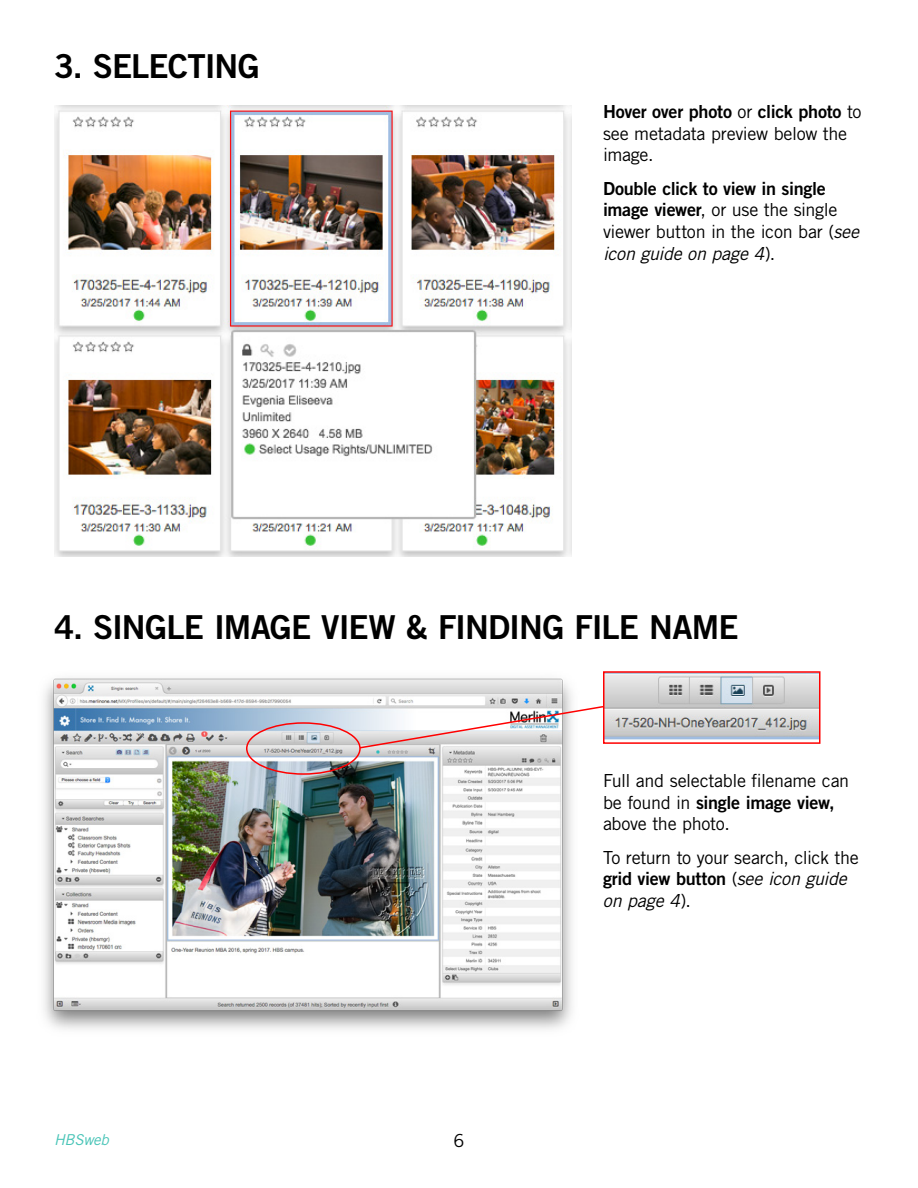
<style>
.page{position:relative;width:918px;height:1188px;background:#fff}
.page>*{position:absolute;margin:0;border:0;box-sizing:border-box;transform-origin:0 0}
.t1{font:33px "Trade Gothic LT Std Bd 2";letter-spacing:-.03em;color:#000}
.t2{font:18px/21.6px "Trade Gothic LT Std";letter-spacing:-.02em;color:#000}
.t3{font:18px "Trade Gothic LT Std Bd 2";letter-spacing:-.015em;color:#000}
.t4{font:italic 18px "Trade Gothic LT Std";letter-spacing:-.015em;color:#000}
.t5{font:italic 15px "Trade Gothic LT Std";letter-spacing:-.015em;color:#48c4b7}
.s1{font-family:"Trade Gothic LT Std"}
.s2{font-family:"Trade Gothic LT Std Bd 2"}
.s3{font-style:italic}
.s4{font-family:"Trade Gothic LT Std";font-style:italic}
.s5{font-style:normal}
</style>
<div class="page">
<img style="left:54px;top:105px;width:517px;height:452px">
<img style="left:44px;top:678px;width:528px;height:352px">
<img style="left:606px;top:674px;width:211px;height:66px">
<div style="left:603px;top:671px;width:217px;height:73px;border:2px solid #f00"></div>
<div style="left:246px;top:722px;width:115px;height:53px;border:2px solid #f00;border-radius:50%"></div>
<svg style="left:358px;top:705px;width:247px;height:44px"></svg>
<h1 class="t1" style="left:54px;top:46px;width:207px">3. SELECTING</h1>
<p class="t3" style="left:603px;top:100px;width:260px">Hover over photo <span class="s1">or</span> click photo <span class="s1">to</span></p>
<p class="t2" style="left:603px;top:122px;width:246px">see metadata preview below the image.</p>
<p class="t3" style="left:603px;top:177px;width:224px">Double click to view in single</p>
<p class="t2" style="left:603px;top:199px;width:258px"><span class="s2">image viewer</span>, or use the single viewer button in the icon bar (<span class="s3">see icon guide on page 4</span>).</p>
<h1 class="t1" style="left:54px;top:607px;width:686px">4. SINGLE IMAGE VIEW &amp; FINDING FILE NAME</h1>
<p class="t5" style="left:54px;top:1130px;width:57px">HBSweb</p>
<p class="t2" style="left:454px;top:1130px;width:12px">6</p>
<p class="t2" style="left:603px;top:770px;width:248px">Full and selectable filename can</p>
<p class="t3" style="left:603px;top:791px;width:233px"><span class="s1">be found in</span> single image view,</p>
<p class="t2" style="left:603px;top:807px;width:257px;line-height:33.6px">above the photo.<br>To return to your search, click the</p>
<p class="t3" style="left:603px;top:868px;width:245px">grid view button <span class="s1">(</span><span class="s4">see icon guide</span></p>
<p class="t4" style="left:603px;top:890px;width:90px">on page 4<span class="s5">).</span></p>
</div>
